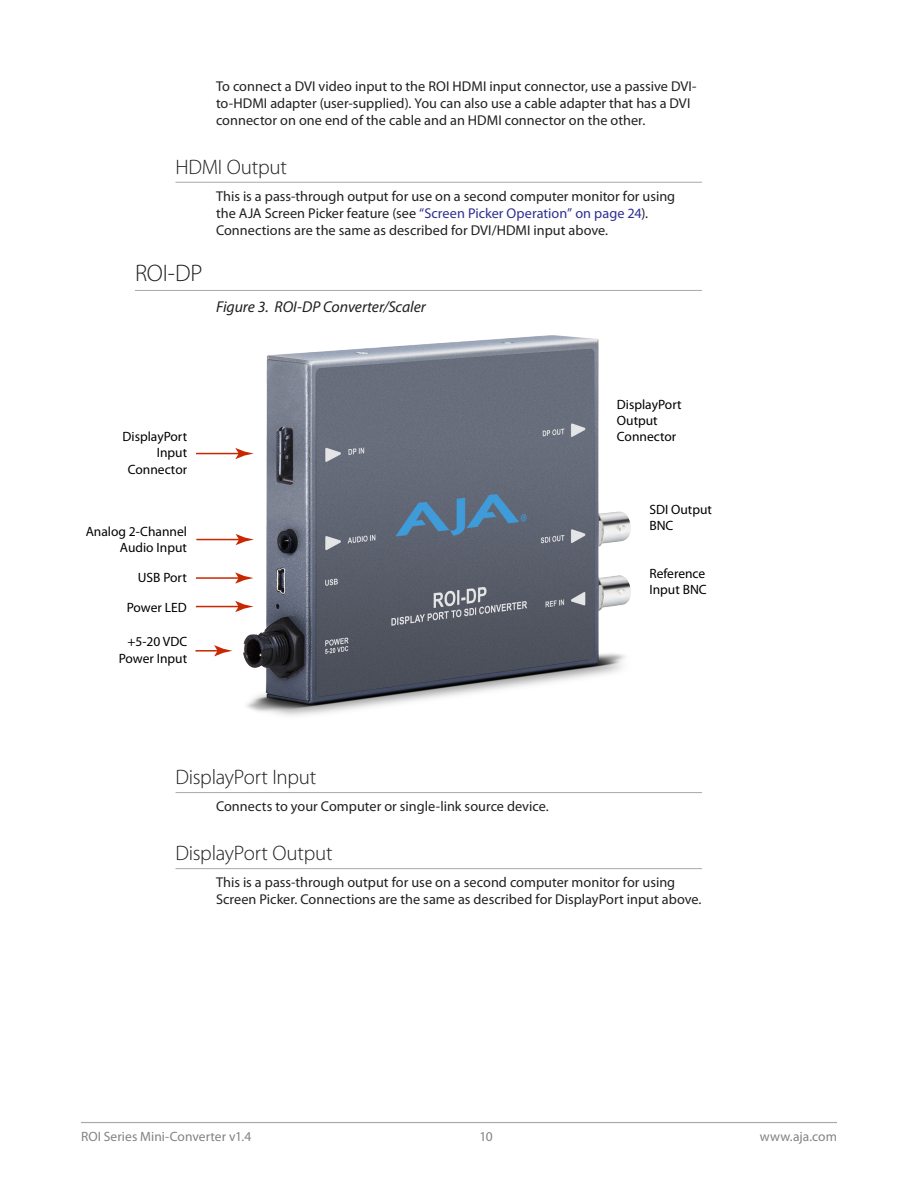
<style>
.page{position:relative;width:918px;height:1188px;background:#fff}
.page>*{position:absolute;margin:0;border:0;box-sizing:border-box;transform-origin:0 0}
._2Head{font:300 24px "Myriad Pro";color:#231f20}
._3Head{font:300 21px "Myriad Pro";letter-spacing:-.01em;color:#231f20}
.t1{font:italic 15.75px "Myriad Pro";letter-spacing:-.005em;color:#231f20}
.Body{font:14.25px/17.1px "Myriad Pro";letter-spacing:.005em;color:#231f20}
.t2{font:13.5px/16.2px "Myriad Pro";color:#000;text-align:right}
.t3{font:13.5px "Myriad Pro";letter-spacing:.005em;color:#808285}
.s1{color:#2e3092}
</style>
<div class="page">
<hr style="left:81px;top:1122px;width:756px;height:1px;background:#a8a9ad">
<hr style="left:176px;top:182px;width:526px;height:1px;background:#a8a9ad">
<hr style="left:135px;top:290px;width:567px;height:1px;background:#a8a9ad">
<hr style="left:176px;top:792px;width:526px;height:1px;background:#a8a9ad">
<hr style="left:176px;top:868px;width:526px;height:1px;background:#a8a9ad">
<img style="left:213px;top:335px;width:418px;height:381px">
<hr style="left:196px;top:453px;width:45px;height:1px;background:#c82700">
<svg style="left:235px;top:448px;width:19px;height:11px"></svg>
<hr style="left:196px;top:539px;width:46px;height:1px;background:#c82700">
<svg style="left:236px;top:534px;width:18px;height:11px"></svg>
<hr style="left:196px;top:577px;width:45px;height:2px;background:#c82700">
<svg style="left:235px;top:573px;width:19px;height:11px"></svg>
<hr style="left:195px;top:650px;width:25px;height:2px;background:#c82700">
<svg style="left:214px;top:645px;width:18px;height:11px"></svg>
<hr style="left:196px;top:606px;width:45px;height:1px;background:#c82700">
<svg style="left:235px;top:601px;width:19px;height:11px"></svg>
<p class="Body" style="left:216px;top:77px;width:482px">To connect a DVI video input to the ROI HDMI input connector, use a passive DVI&shy;to-HDMI adapter (user-supplied). You can also use a cable adapter that has a DVI connector on one end of the cable and an HDMI connector on the other.</p>
<p class="_3Head" style="left:176px;top:155px;width:113px">HDMI Output</p>
<p class="Body" style="left:216px;top:187px;width:461px">This is a pass-through output for use on a second computer monitor for using the AJA Screen Picker feature (see <span class="s1">“Screen Picker Operation” on page 24</span>).<br>Connections are the same as described for DVI/HDMI input above.</p>
<p class="_2Head" style="left:135px;top:260px;width:69px">ROI-DP</p>
<p class="t1" style="left:216px;top:297px;width:211px">Figure 3. ROI-DP Converter/Scaler</p>
<p class="t2" style="left:123px;top:428px;width:66px">DisplayPort<br>Input<br>Connector</p>
<p class="t2" style="left:86px;top:523px;width:103px">Analog 2-Channel<br>Audio Input</p>
<p class="t2" style="left:138px;top:569px;width:51px">USB Port</p>
<p class="t2" style="left:127px;top:599px;width:62px">Power LED</p>
<p class="t2" style="left:119px;top:634px;width:70px">+5-20 VDC<br>Power Input</p>
<p class="t2" style="left:617px;top:396px;width:66px;text-align:left">DisplayPort<br>Output<br>Connector</p>
<p class="t2" style="left:649px;top:501px;width:64px;text-align:left">SDI Output<br>BNC</p>
<p class="t2" style="left:649px;top:565px;width:59px;text-align:left">Reference<br>Input BNC</p>
<p class="_3Head" style="left:176px;top:765px;width:142px">DisplayPort Input</p>
<p class="Body" style="left:216px;top:798px;width:334px">Connects to your Computer or single-link source device.</p>
<p class="_3Head" style="left:176px;top:841px;width:159px">DisplayPort Output</p>
<p class="Body" style="left:216px;top:874px;width:487px">This is a pass-through output for use on a second computer monitor for using<br>Screen Picker. Connections are the same as described for DisplayPort input above.</p>
<p class="t3" style="left:81px;top:1128px;width:172px">ROI Series Mini-Converter v1.4</p>
<p class="t3" style="left:479px;top:1128px;width:15px">10</p>
<p class="t3" style="left:760px;top:1128px;width:79px">www.aja.com</p>
</div>
